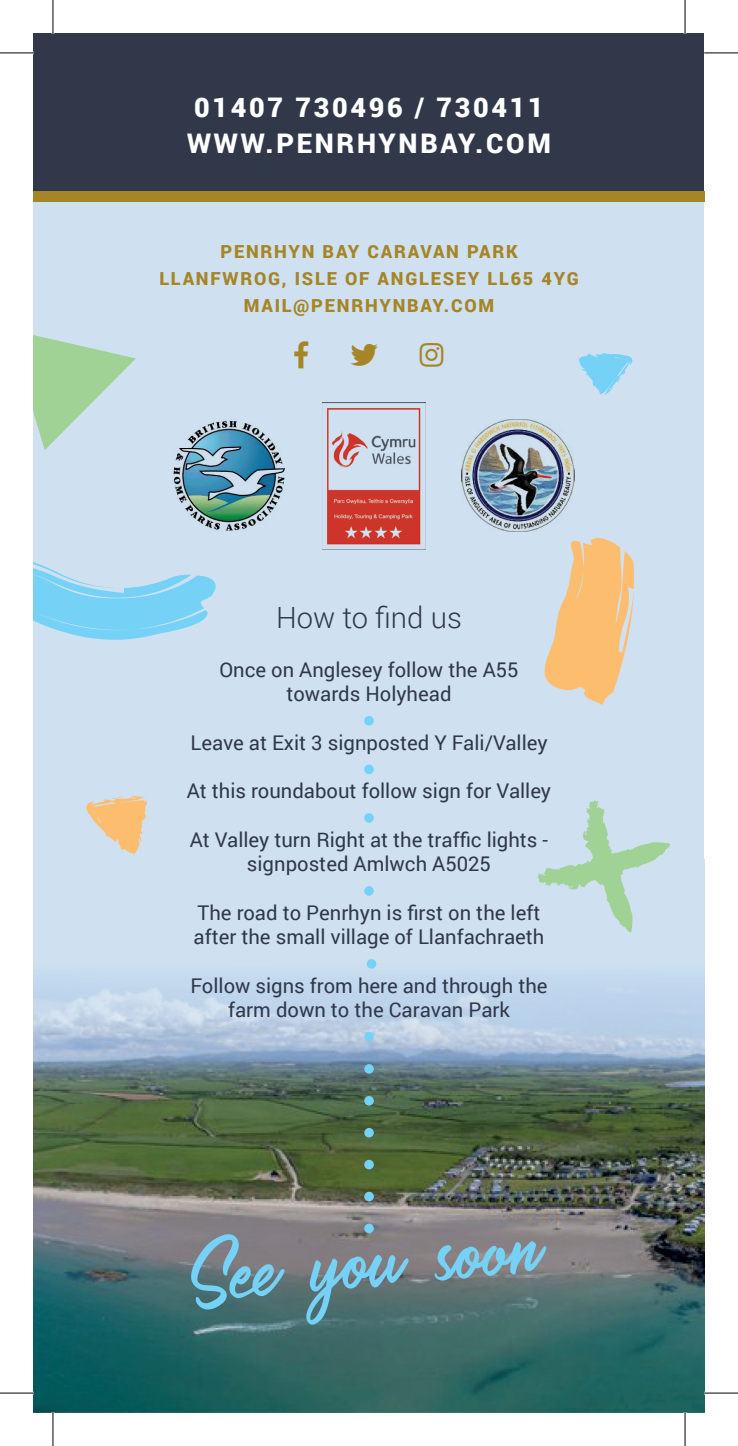
<style>
.page{position:relative;width:738px;height:1446px;background:#fff}
.page>*{position:absolute;margin:0;border:0;box-sizing:border-box;transform-origin:0 0}
.t1{font:79.65px "Saltery Alternate";color:#75d1f6}
.t2{font:300 29.25px "Roboto";color:#303849}
.t3{font:900 27px/36px "Roboto";letter-spacing:.1em;color:#fff}
.t4{font:20.25px/24.3px "Roboto";color:#303849;text-align:center}
.t5{font:900 18px/27px "Roboto";letter-spacing:.1em;color:#a58526;text-align:center}
</style>
<div class="page">
<div style="left:34px;top:34px;width:669px;height:1377px;background:#cfe1f1"></div>
<img style="left:34px;top:1411px;width:669px;height:1px">
<img style="left:34px;top:886px;width:669px;height:525px">
<svg style="left:544px;top:538px;width:89px;height:167px"></svg>
<svg style="left:34px;top:335px;width:102px;height:115px"></svg>
<svg style="left:34px;top:562px;width:182px;height:78px"></svg>
<svg style="left:86px;top:796px;width:61px;height:59px"></svg>
<svg style="left:578px;top:353px;width:54px;height:42px"></svg>
<svg style="left:537px;top:800px;width:133px;height:133px"></svg>
<svg style="left:364px;top:1063px;width:9px;height:10px"></svg>
<div style="left:364px;top:1095px;width:9px;height:10px;background:#75d1f6;border-radius:50%"></div>
<div style="left:364px;top:1127px;width:9px;height:10px;background:#75d1f6;border-radius:50%"></div>
<div style="left:364px;top:1159px;width:9px;height:10px;background:#75d1f6;border-radius:50%"></div>
<div style="left:364px;top:1191px;width:9px;height:10px;background:#75d1f6;border-radius:50%"></div>
<div style="left:364px;top:1223px;width:9px;height:9px;background:#75d1f6;border-radius:50%"></div>
<div style="left:34px;top:34px;width:669px;height:158px;background:#303849"></div>
<img style="left:172px;top:421px;width:113px;height:110px">
<img style="left:322px;top:403px;width:103px;height:142px">
<div style="left:364px;top:716px;width:9px;height:9px;background:#75d1f6;border-radius:50%"></div>
<div style="left:364px;top:764px;width:9px;height:10px;background:#75d1f6;border-radius:50%"></div>
<div style="left:364px;top:813px;width:9px;height:9px;background:#75d1f6;border-radius:50%"></div>
<div style="left:364px;top:886px;width:9px;height:9px;background:#75d1f6;border-radius:50%"></div>
<div style="left:366px;top:959px;width:10px;height:9px;background:#75d1f6;border-radius:50%"></div>
<div style="left:364px;top:1031px;width:9px;height:10px;background:#75d1f6;border-radius:50%"></div>
<img style="left:461px;top:419px;width:112px;height:113px">
<div style="left:34px;top:192px;width:669px;height:10px;background:#a58526"></div>
<hr style="left:51px;top:1411px;width:3px;height:34px;background:#fff">
<hr style="left:683px;top:1411px;width:3px;height:34px;background:#fff">
<hr style="left:0;top:53px;width:34px;height:1px;background:#000">
<hr style="left:703px;top:53px;width:34px;height:1px;background:#000">
<hr style="left:0;top:1392px;width:34px;height:1px;background:#000">
<hr style="left:703px;top:1392px;width:34px;height:1px;background:#000">
<hr style="left:53px;top:0;width:1px;height:34px;background:#000">
<hr style="left:53px;top:1411px;width:1px;height:34px;background:#000">
<hr style="left:684px;top:0;width:1px;height:34px;background:#000">
<hr style="left:684px;top:1411px;width:1px;height:34px;background:#000">
<h3 class="t3" style="left:187px;top:88px;width:365px">01407 730496 / 730411<br>WWW.PENRHYNBAY.COM</h3>
<p class="t5" style="left:159px;top:237px;width:420px">PENRHYN BAY CARAVAN PARK<br>LLANFWROG, ISLE OF ANGLESEY LL65 4YG<br>MAIL@PENRHYNBAY.COM</p>
<h2 class="t2" style="left:276px;top:597px;width:187px">How to find us</h2>
<p class="t4" style="left:219px;top:656px;width:300px">Once on Anglesey follow the A55 towards Holyhead</p>
<p class="t4" style="left:190px;top:729px;width:358px">Leave at Exit 3 signposted Y Fali/Valley</p>
<p class="t4" style="left:187px;top:778px;width:365px">At this roundabout follow sign for Valley</p>
<p class="t4" style="left:190px;top:826px;width:359px">At Valley turn Right at the traffic lights - signposted Amlwch A5025</p>
<p class="t4" style="left:193px;top:899px;width:352px;text-align:left">The road to Penrhyn is first on the left after the small village of Llanfachraeth</p>
<p class="t4" style="left:190px;top:972px;width:358px">Follow signs from here and through the farm down to the Caravan Park</p>
<h1 class="t1" style="left:178px;top:1213px;width:361px;rotate:-5deg">See you soo n</h1>
</div>
